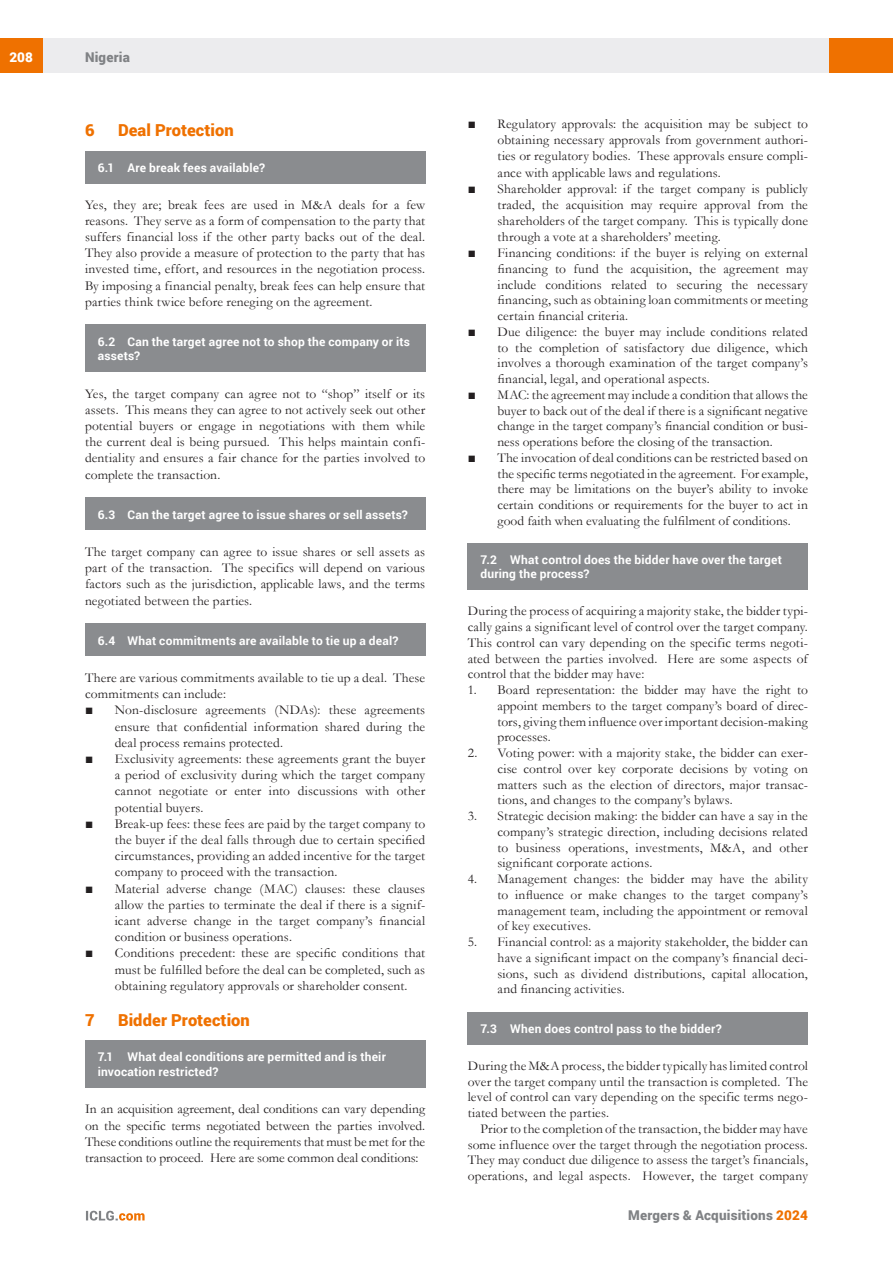
<style>
.page{position:relative;width:893px;height:1263px;background:#fff}
.page>*{position:absolute;margin:0;border:0;box-sizing:border-box;transform-origin:0 0}
.MS_Heading{font:900 16.5px "Roboto";letter-spacing:.005em;color:#ef7100}
.ICLG_Bullets_Level_1{font:13.5px/16.2px "Garamond";letter-spacing:.01em;color:#231f20;text-align:justify}
.MS_Body_Text_-_First_Paragraph{font:13.5px/16.2px "Garamond";letter-spacing:.01em;color:#231f20;text-align:justify}
.ICLG_Letter_Number_List_Level_1{font:13.5px/15.8px "Garamond";letter-spacing:.01em;color:#231f20;text-align:justify}
.MS_Body_Text_-_Second_Paragraph{font:13.5px/15.8px "Garamond";letter-spacing:.01em;color:#231f20;text-align:justify}
.t1{font:900 13.5px "Roboto";letter-spacing:.01em;color:#808285}
.t2{font:900 13.5px "Roboto";color:#fff}
.MS_-_Question{font:700 12px/14px "Roboto";letter-spacing:.015em;color:#fff}
.MS_-_Question_following_section{font:700 12px/14.4px "Roboto";letter-spacing:.015em;color:#fff}
.s1{color:#ef7100}
</style>
<div class="page">
<div style="left:43px;top:38px;width:786px;height:34px;background:#ececee"></div>
<div style="left:0;top:38px;width:43px;height:34px;background:#ef7100"></div>
<div style="left:829px;top:38px;width:64px;height:34px;background:#ef7100"></div>
<svg style="left:86px;top:1211px;width:59px;height:9px"></svg>
<div style="left:468px;top:543px;width:340px;height:47px;background:#8a8c8f"></div>
<div style="left:468px;top:1012px;width:340px;height:32px;background:#8a8c8f"></div>
<div style="left:85px;top:151px;width:340px;height:32px;background:#8a8c8f"></div>
<div style="left:85px;top:325px;width:340px;height:47px;background:#8a8c8f"></div>
<div style="left:85px;top:497px;width:340px;height:33px;background:#8a8c8f"></div>
<div style="left:85px;top:623px;width:340px;height:33px;background:#8a8c8f"></div>
<div style="left:85px;top:1040px;width:340px;height:47px;background:#8a8c8f"></div>
<p class="t2" style="left:9px;top:48px;width:25px">208</p>
<p class="t1" style="left:85px;top:48px;width:46px">Nigeria</p>
<p class="MS_Heading" style="left:85px;top:119px;width:11px">6</p>
<p class="MS_Heading" style="left:118px;top:119px;width:117px">Deal Protection</p>
<p class="MS_-_Question_following_section" style="left:98px;top:160px;width:169px">6.1 Are break fees available?</p>
<p class="MS_Body_Text_-_First_Paragraph" style="left:85px;top:196px;width:342px">Yes, they are; break fees are used in M&amp;A deals for a few reasons. They serve as a form of compensation to the party that suffers financial loss if the other party backs out of the deal.<br>They also provide a measure of protection to the party that has invested time, effort, and resources in the negotiation process.<br>By imposing a financial penalty, break fees can help ensure that parties think twice before reneging on the agreement.</p>
<p class="MS_-_Question" style="left:98px;top:334px;width:314px;line-height:14.4px">6.2 Can the target agree not to shop the company or its assets?</p>
<p class="MS_Body_Text_-_First_Paragraph" style="left:85px;top:385px;width:342px">Yes, the target company can agree not to “shop” itself or its assets. This means they can agree to not actively seek out other potential buyers or engage in negotiations with them while the current deal is being pursued. This helps maintain confi&shy;dentiality and ensures a fair chance for the parties involved to complete the transaction.</p>
<p class="MS_-_Question" style="left:98px;top:507px;width:312px">6.3 Can the target agree to issue shares or sell assets?</p>
<p class="MS_Body_Text_-_First_Paragraph" style="left:85px;top:543px;width:342px">The target company can agree to issue shares or sell assets as part of the transaction. The specifics will depend on various factors such as the jurisdiction, applicable laws, and the terms negotiated between the parties.</p>
<p class="MS_-_Question" style="left:98px;top:633px;width:302px">6.4 What commitments are available to tie up a deal?</p>
<p class="MS_Body_Text_-_First_Paragraph" style="left:85px;top:669px;width:342px">There are various commitments available to tie up a deal. These commitments can include:</p>
<p class="ICLG_Bullets_Level_1" style="left:115px;top:702px;width:312px;text-indent:-30px">■ Non-disclosure agreements (NDAs): these agreements ensure that confidential information shared during the deal process remains protected.</p>
<p class="ICLG_Bullets_Level_1" style="left:115px;top:750px;width:312px;text-indent:-30px">■ Exclusivity agreements: these agreements grant the buyer a period of exclusivity during which the target company cannot negotiate or enter into discussions with other potential buyers.</p>
<p class="ICLG_Bullets_Level_1" style="left:115px;top:815px;width:312px;text-indent:-30px">■ Break-up fees: these fees are paid by the target company to the buyer if the deal falls through due to certain specified circumstances, providing an added incentive for the target company to proceed with the transaction.</p>
<p class="ICLG_Bullets_Level_1" style="left:115px;top:880px;width:312px;text-indent:-30px">■ Material adverse change (MAC) clauses: these clauses allow the parties to terminate the deal if there is a signif&shy;icant adverse change in the target company’s financial condition or business operations.</p>
<p class="ICLG_Bullets_Level_1" style="left:115px;top:945px;width:312px;text-indent:-30px">■ Conditions precedent: these are specific conditions that must be fulfilled before the deal can be completed, such as obtaining regulatory approvals or shareholder consent.</p>
<p class="MS_Heading" style="left:85px;top:1008px;width:11px">7</p>
<p class="MS_Heading" style="left:118px;top:1008px;width:133px">Bidder Protection</p>
<p class="MS_-_Question_following_section" style="left:98px;top:1049px;width:290px">7.1 What deal conditions are permitted and is their invocation restricted?</p>
<p class="MS_Body_Text_-_First_Paragraph" style="left:85px;top:1101px;width:342px">In an acquisition agreement, deal conditions can vary depending on the specific terms negotiated between the parties involved.<br>These conditions outline the requirements that must be met for the transaction to proceed. Here are some common deal conditions:</p>
<p class="ICLG_Bullets_Level_1" style="left:497px;top:115px;width:312px;text-indent:-30px">■ Regulatory approvals: the acquisition may be subject to obtaining necessary approvals from government authori&shy;ties or regulatory bodies. These approvals ensure compli&shy;ance with applicable laws and regulations.</p>
<p class="ICLG_Bullets_Level_1" style="left:497px;top:180px;width:312px;text-indent:-30px">■ Shareholder approval: if the target company is publicly traded, the acquisition may require approval from the shareholders of the target company. This is typically done through a vote at a shareholders’ meeting.</p>
<p class="ICLG_Bullets_Level_1" style="left:497px;top:245px;width:312px;line-height:15.8px;text-indent:-30px">■ Financing conditions: if the buyer is relying on external financing to fund the acquisition, the agreement may include conditions related to securing the necessary financing, such as obtaining loan commitments or meeting certain financial criteria.</p>
<p class="ICLG_Bullets_Level_1" style="left:497px;top:323px;width:312px;line-height:15.8px;text-indent:-30px">■ Due diligence: the buyer may include conditions related to the completion of satisfactory due diligence, which involves a thorough examination of the target company’s financial, legal, and operational aspects.</p>
<p class="ICLG_Bullets_Level_1" style="left:497px;top:386px;width:312px;line-height:15.8px;text-indent:-30px">■ MAC: the agreement may include a condition that allows the buyer to back out of the deal if there is a significant negative change in the target company’s financial condition or busi&shy;ness operations before the closing of the transaction.</p>
<p class="ICLG_Bullets_Level_1" style="left:497px;top:449px;width:312px;line-height:15.8px;text-indent:-30px">■ The invocation of deal conditions can be restricted based on the specific terms negotiated in the agreement. For example, there may be limitations on the buyer’s ability to invoke certain conditions or requirements for the buyer to act in good faith when evaluating the fulfilment of conditions.</p>
<p class="MS_-_Question" style="left:480px;top:553px;width:303px">7.2 What control does the bidder have over the target during the process?</p>
<p class="MS_Body_Text_-_First_Paragraph" style="left:468px;top:603px;width:342px;line-height:15.8px">During the process of acquiring a majority stake, the bidder typi&shy;cally gains a significant level of control over the target company.<br>This control can vary depending on the specific terms negoti&shy;ated between the parties involved. Here are some aspects of control that the bidder may have:</p>
<p class="ICLG_Letter_Number_List_Level_1" style="left:497px;top:681px;width:312px;text-indent:-30px">1. Board representation: the bidder may have the right to appoint members to the target company’s board of direc&shy;tors, giving them influence over important decision-making processes.</p>
<p class="ICLG_Letter_Number_List_Level_1" style="left:497px;top:744px;width:312px;text-indent:-30px">2. Voting power: with a majority stake, the bidder can exer&shy;cise control over key corporate decisions by voting on matters such as the election of directors, major transac&shy;tions, and changes to the company’s bylaws.</p>
<p class="ICLG_Letter_Number_List_Level_1" style="left:497px;top:807px;width:312px;text-indent:-30px">3. Strategic decision making: the bidder can have a say in the company’s strategic direction, including decisions related to business operations, investments, M&amp;A, and other significant corporate actions.</p>
<p class="ICLG_Letter_Number_List_Level_1" style="left:497px;top:870px;width:312px;text-indent:-30px">4. Management changes: the bidder may have the ability to influence or make changes to the target company’s management team, including the appointment or removal of key executives.</p>
<p class="ICLG_Letter_Number_List_Level_1" style="left:497px;top:933px;width:312px;text-indent:-30px">5. Financial control: as a majority stakeholder, the bidder can have a significant impact on the company’s financial deci&shy;sions, such as dividend distributions, capital allocation, and financing activities.</p>
<p class="MS_-_Question" style="left:480px;top:1021px;width:243px">7.3 When does control pass to the bidder?</p>
<p class="MS_Body_Text_-_First_Paragraph" style="left:468px;top:1057px;width:342px;line-height:15.8px">During the M&amp;A process, the bidder typically has limited control over the target company until the transaction is completed. The level of control can vary depending on the specific terms nego&shy;tiated between the parties.</p>
<p class="MS_Body_Text_-_Second_Paragraph" style="left:468px;top:1120px;width:342px;text-indent:13px">Prior to the completion of the transaction, the bidder may have some influence over the target through the negotiation process.<br>They may conduct due diligence to assess the target’s financials, operations, and legal aspects. However, the target company</p>
<p class="t1" style="left:628px;top:1206px;width:181px">Mergers &amp; Acquisitions <span class="s1">2024</span></p>
</div>
